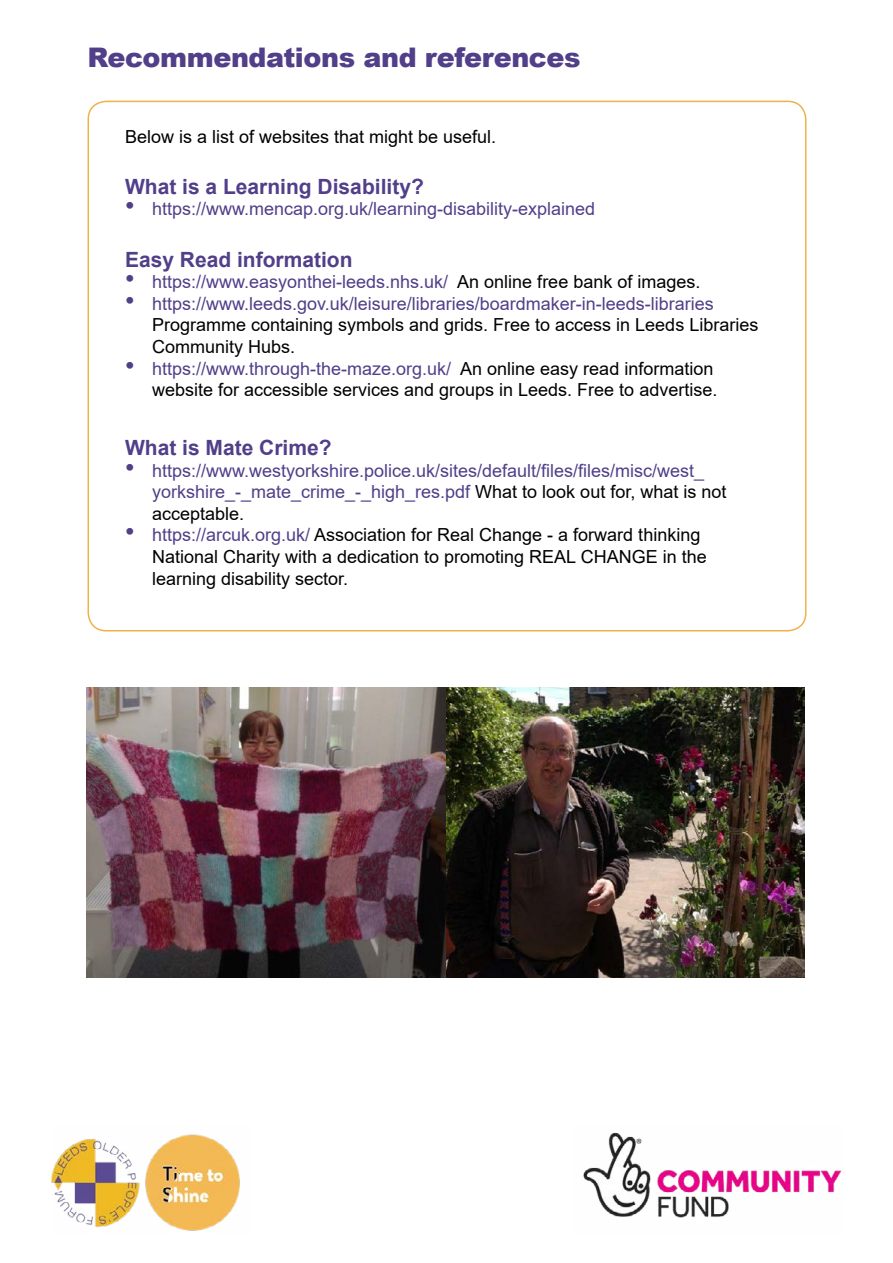
<style>
.page{position:relative;width:893px;height:1263px;background:#fff}
.page>*{position:absolute;margin:0;border:0;box-sizing:border-box;transform-origin:0 0}
.t1{font:900 27px "Arial";letter-spacing:-.015em;color:#513f89}
.t2{font:700 21px "Arial";color:#513f89}
.t3{font:18px/21.6px "Arial";color:#000}
.t4{font:18px/21.6px "Arial";color:#513f89}
.s1{font-size:27px}
.s2{color:#000}
.s3{font-size:27px;color:#513f89}
.s4{color:#513f89}
</style>
<div class="page">
<img style="left:51px;top:1134px;width:189px;height:97px">
<img style="left:583px;top:1132px;width:259px;height:86px">
<img style="left:87px;top:688px;width:718px;height:289px">
<h1 class="t1" style="left:88px;top:38px;width:495px">Recommendations and references</h1>
<p class="t3" style="left:125px;top:126px;width:373px">Below is a list of websites that might be useful.</p>
<p class="t2" style="left:125px;top:172px;width:300px">What is a Learning Disability?</p>
<p class="t4" style="left:125px;top:198px;width:472px"><span class="s1">•</span> https://www.mencap.org.uk/learning-disability-explained</p>
<p class="t2" style="left:125px;top:244px;width:229px">Easy Read information</p>
<p class="t4" style="left:125px;top:271px;width:577px"><span class="s1">•</span> https://www.easyonthei-leeds.nhs.uk/ <span class="s2">An online free bank of images.</span></p>
<p class="t3" style="left:152px;top:292px;width:608px;text-indent:-27px"><span class="s3">•</span> <span class="s4">https://www.leeds.gov.uk/leisure/libraries/boardmaker-in-leeds-libraries<br></span>Programme containing symbols and grids. Free to access in Leeds Libraries<br>Community Hubs.</p>
<p class="t3" style="left:125px;top:357px;width:594px;text-align:right"><span class="s3">•</span> <span class="s4">https://www.through-the-maze.org.uk/</span> An online easy read information website for accessible services and groups in Leeds. Free to advertise.</p>
<p class="t2" style="left:125px;top:433px;width:208px">What is Mate Crime?</p>
<p class="t4" style="left:152px;top:459px;width:576px;text-indent:-27px"><span class="s1">•</span> https://www.westyorkshire.police.uk/sites/default/files/files/misc/west_ yorkshire_-_mate_crime_-_high_res.pdf <span class="s2">What to look out for, what is not acceptable.</span></p>
<p class="t3" style="left:152px;top:524px;width:556px;text-indent:-27px"><span class="s3">•</span> <span class="s4">https://arcuk.org.uk/</span> Association for Real Change - a forward thinking<br>National Charity with a dedication to promoting REAL CHANGE in the learning disability sector.</p>
</div>
